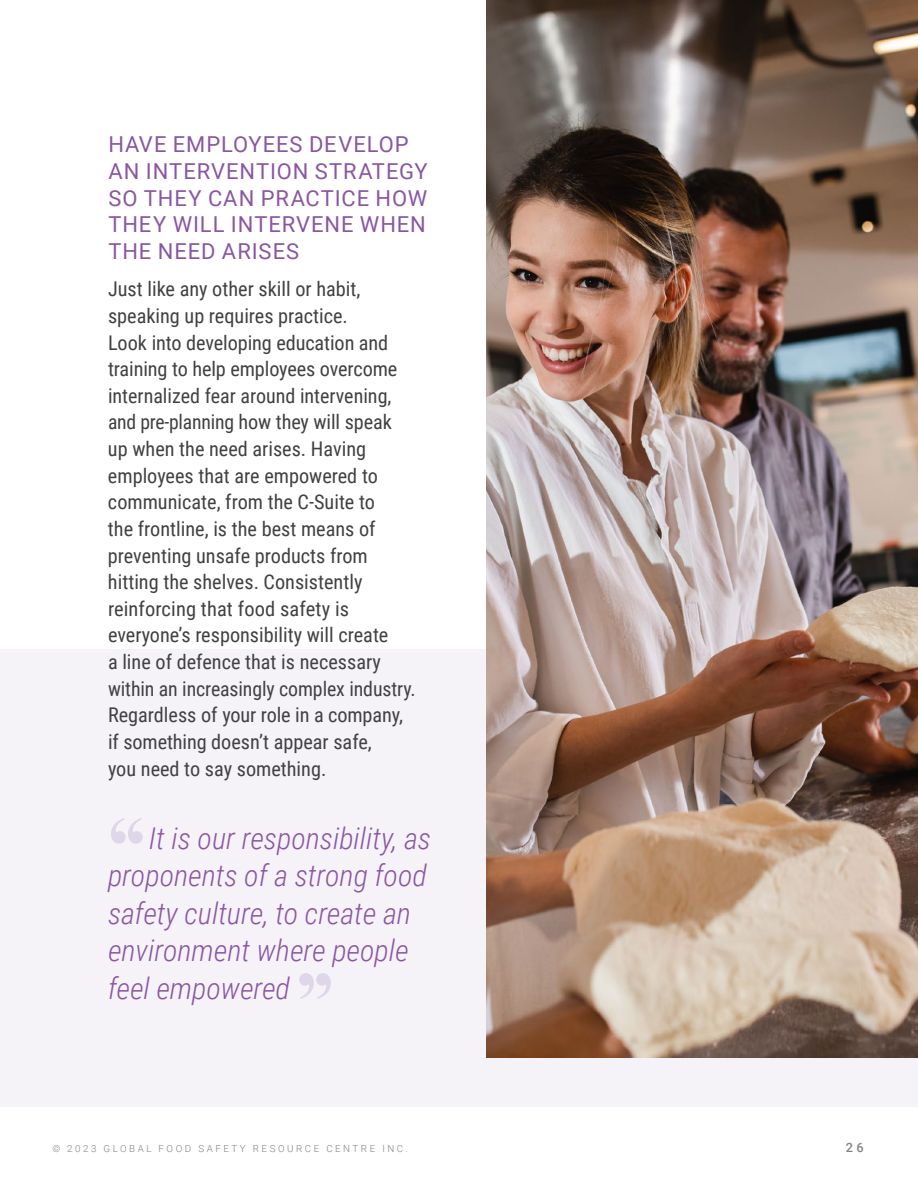
<style>
.page{position:relative;width:918px;height:1188px;background:#fff}
.page>*{position:absolute;margin:0;border:0;box-sizing:border-box;transform-origin:0 0}
.t1{font:italic 300 30px/37.5px "Roboto Condensed";color:#8a56a3}
.t2{font:21.9px/26.5px "Roboto";letter-spacing:.04em;color:#8a56a3}
.t3{font:20.25px/26.7px "Roboto Condensed";color:#414042}
.t4{font:500 12.75px "Roboto";color:#808285}
.t5{font:300 9.75px "Roboto";letter-spacing:.26em;color:#808285}
</style>
<div class="page">
<div style="left:0;top:649px;width:918px;height:458px;background:#f5f2f8"></div>
<img style="left:486px;top:0;width:432px;height:1057px">
<svg style="left:111px;top:818px;width:32px;height:26px"></svg>
<svg style="left:299px;top:973px;width:32px;height:26px"></svg>
<p class="t2" style="left:108px;top:130px;width:321px">HAVE EMPLOYEES DEVELOP<br>AN INTERVENTION STRATEGY<br>SO THEY CAN PRACTICE HOW<br>THEY WILL INTERVENE WHEN<br>THE NEED ARISES</p>
<p class="t3" style="left:108px;top:275px;width:309px">Just like any other skill or habit, speaking up requires practice.<br>Look into developing education and training to help employees overcome internalized fear around intervening, and pre-planning how they will speak up when the need arises. Having employees that are empowered to communicate, from the C-Suite to<br>the frontline, is the best means of preventing unsafe products from hitting the shelves. Consistently reinforcing that food safety is everyone’s responsibility will create<br>a line of defence that is necessary within an increasingly complex industry.<br>Regardless of your role in a company, if something doesn’t appear safe,<br>you need to say something.</p>
<h1 class="t1" style="left:108px;top:818px;width:325px;text-indent:41px">It is our responsibility, as proponents of a strong food safety culture, to create an environment where people feel empowered</h1>
<p class="t5" style="left:52px;top:1142px;width:357px">© 2023 GLOBAL FOOD SAFETY RESOURCE CENTRE INC.</p>
<p class="t4" style="left:846px;top:1139px;width:19px">2 6</p>
</div>
